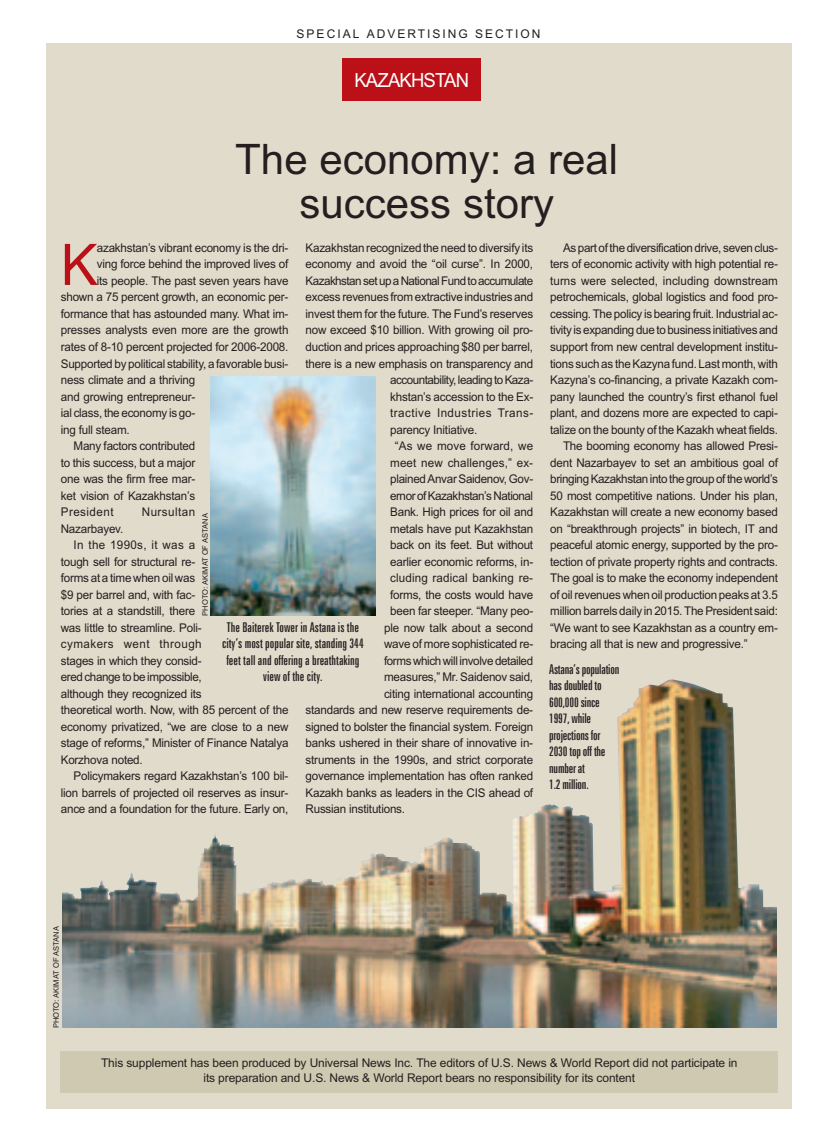
<style>
.page{position:relative;width:839px;height:1136px;background:#fff}
.page>*{position:absolute;margin:0;border:0;box-sizing:border-box;transform-origin:0 0}
.t1{font:57.3px "Arial MS";color:#bb1018}
.t2{font:42px/43.5px "Arial MS";color:#231f20;text-align:center}
.t3{font:19.5px "Arial MS";letter-spacing:-.045em;color:#fff;scale:.95 1}
.t4{font:extra-condensed 13.5px/16.5px "Zurich BT";color:#231f20;text-align:center}
.t5{font:extra-condensed 13.5px/16.5px "Zurich BT";letter-spacing:-.02em;color:#231f20}
.t6{font:12px/14.2px "Arial MS";letter-spacing:-.015em;color:#231f20;text-align:center}
.t7{font:12px "Arial MS";letter-spacing:.01em;color:#231f20}
.t8{font:12px "Arial MS";letter-spacing:.04em;color:#231f20}
.t9{font:12px "Arial MS";letter-spacing:-.045em;color:#231f20}
.t10{font:12px "Arial MS";letter-spacing:.005em;color:#231f20}
.t11{font:12px "Arial MS";letter-spacing:-.04em;color:#231f20}
.t12{font:12px "Arial MS";letter-spacing:-.035em;color:#231f20}
.t13{font:12px "Arial MS";letter-spacing:.165em;color:#231f20}
.t14{font:12px "Arial MS";letter-spacing:.025em;color:#231f20}
.t15{font:7.5px "Helvetica";color:#231f20}
</style>
<div class="page">
<img style="left:46px;top:43px;width:746px;height:1066px">
<p class="t13" style="left:297px;top:29px;width:245px">SPECIAL ADVERTISING SECTION</p>
<p class="t3" style="left:354px;top:73px;width:122px">KAZAKHSTAN</p>
<p class="t2" style="left:235px;top:142px;width:384px">The economy: a real success story</p>
<p class="t6" style="left:305px;top:242px;width:229px">Kazakhstan recognized the need to diversify its</p>
<p class="t6" style="left:305px;top:258px;width:229px">economy and avoid the “oil curse”. In 2000,</p>
<p class="t9" style="left:305px;top:276px;width:229px">Kazakhstan set up a National Fund to accumulate</p>
<p class="t6" style="left:305px;top:291px;width:229px">excess revenues from extractive industries and</p>
<p class="t6" style="left:305px;top:308px;width:229px">invest them for the future. The Fund’s reserves</p>
<p class="t6" style="left:305px;top:324px;width:229px">now exceed $10 billion. With growing oil pro-</p>
<p class="t6" style="left:305px;top:341px;width:229px">duction and prices approaching $80 per barrel,</p>
<p class="t6" style="left:305px;top:357px;width:229px">there is a new emphasis on transparency and</p>
<p class="t11" style="left:390px;top:375px;width:144px">accountability, leading to Kaza-</p>
<p class="t6" style="left:390px;top:390px;width:144px">khstan’s accession to the Ex-</p>
<p class="t8" style="left:390px;top:408px;width:144px">tractive Industries Trans-</p>
<p class="t6" style="left:390px;top:423px;width:89px">parency Initiative.</p>
<p class="t7" style="left:395px;top:441px;width:140px">“As we move forward, we</p>
<p class="t7" style="left:390px;top:458px;width:144px">meet new challenges,” ex-</p>
<p class="t6" style="left:390px;top:473px;width:144px">plained Anvar Saidenov, Gov-</p>
<p class="t12" style="left:390px;top:491px;width:144px">ernor of Kazakhstan’s National</p>
<p class="t6" style="left:390px;top:506px;width:144px">Bank. High prices for oil and</p>
<p class="t6" style="left:390px;top:522px;width:144px">metals have put Kazakhstan</p>
<p class="t6" style="left:390px;top:539px;width:145px">back on its feet. But without</p>
<p class="t6" style="left:390px;top:555px;width:144px">earlier economic reforms, in-</p>
<p class="t7" style="left:390px;top:573px;width:144px">cluding radical banking re-</p>
<p class="t6" style="left:390px;top:588px;width:144px">forms, the costs would have</p>
<p class="t6" style="left:390px;top:605px;width:144px">been far steeper. “Many peo-</p>
<p class="t6" style="left:384px;top:621px;width:151px">ple now talk about a second</p>
<p class="t6" style="left:384px;top:638px;width:151px">wave of more sophisticated re-</p>
<p class="t6" style="left:384px;top:654px;width:151px">forms which will involve detailed</p>
<p class="t6" style="left:384px;top:671px;width:151px">measures,” Mr. Saidenov said,</p>
<p class="t6" style="left:384px;top:687px;width:151px">citing international accounting</p>
<p class="t6" style="left:305px;top:704px;width:229px">standards and new reserve requirements de-</p>
<p class="t6" style="left:305px;top:720px;width:229px">signed to bolster the financial system. Foreign</p>
<p class="t6" style="left:305px;top:737px;width:229px">banks ushered in their share of innovative in-</p>
<p class="t6" style="left:305px;top:753px;width:229px">struments in the 1990s, and strict corporate</p>
<p class="t6" style="left:305px;top:770px;width:229px">governance implementation has often ranked</p>
<p class="t6" style="left:305px;top:786px;width:229px">Kazakh banks as leaders in the CIS ahead of</p>
<p class="t6" style="left:305px;top:803px;width:101px">Russian institutions.</p>
<p class="t1" style="left:61px;top:244px;width:39px">K</p>
<p class="t6" style="left:97px;top:242px;width:193px">azakhstan’s vibrant economy is the dri-</p>
<p class="t6" style="left:97px;top:258px;width:193px">ving force behind the improved lives of</p>
<p class="t6" style="left:97px;top:275px;width:193px">its people. The past seven years have</p>
<p class="t6" style="left:61px;top:291px;width:229px">shown a 75 percent growth, an economic per-</p>
<p class="t6" style="left:61px;top:308px;width:229px">formance that has astounded many. What im-</p>
<p class="t6" style="left:61px;top:324px;width:229px">presses analysts even more are the growth</p>
<p class="t6" style="left:61px;top:341px;width:229px">rates of 8-10 percent projected for 2006-2008.</p>
<p class="t6" style="left:61px;top:357px;width:229px">Supported by political stability, a favorable busi-</p>
<p class="t6" style="left:61px;top:374px;width:136px">ness climate and a thriving</p>
<p class="t6" style="left:61px;top:390px;width:136px">and growing entrepreneur-</p>
<p class="t6" style="left:61px;top:407px;width:136px">ial class, the economy is go-</p>
<p class="t6" style="left:61px;top:423px;width:71px">ing full steam.</p>
<p class="t6" style="left:74px;top:440px;width:123px">Many factors contributed</p>
<p class="t6" style="left:61px;top:456px;width:136px">to this success, but a major</p>
<p class="t6" style="left:61px;top:473px;width:136px">one was the firm free mar-</p>
<p class="t6" style="left:61px;top:489px;width:136px">ket vision of Kazakhstan’s</p>
<p class="t8" style="left:61px;top:507px;width:54px">President</p>
<p class="t8" style="left:142px;top:507px;width:55px">Nursultan</p>
<p class="t6" style="left:61px;top:522px;width:64px">Nazarbayev.</p>
<p class="t14" style="left:74px;top:540px;width:123px">In the 1990s, it was a</p>
<p class="t6" style="left:61px;top:555px;width:136px">tough sell for structural re-</p>
<p class="t6" style="left:61px;top:572px;width:136px">forms at a time when oil was</p>
<p class="t6" style="left:61px;top:588px;width:136px">$9 per barrel and, with fac-</p>
<p class="t6" style="left:61px;top:605px;width:136px">tories at a standstill, there</p>
<p class="t6" style="left:61px;top:621px;width:142px">was little to streamline. Poli-</p>
<p class="t8" style="left:61px;top:639px;width:142px">cymakers went through</p>
<p class="t6" style="left:61px;top:654px;width:142px">stages in which they consid-</p>
<p class="t6" style="left:61px;top:671px;width:142px">ered change to be impossible,</p>
<p class="t6" style="left:61px;top:687px;width:142px">although they recognized its</p>
<p class="t6" style="left:61px;top:704px;width:229px">theoretical worth. Now, with 85 percent of the</p>
<p class="t6" style="left:61px;top:720px;width:229px">economy privatized, “we are close to a new</p>
<p class="t6" style="left:61px;top:737px;width:229px">stage of reforms,” Minister of Finance Natalya</p>
<p class="t6" style="left:61px;top:753px;width:84px">Korzhova noted.</p>
<p class="t6" style="left:74px;top:770px;width:216px">Policymakers regard Kazakhstan’s 100 bil-</p>
<p class="t6" style="left:61px;top:786px;width:229px">lion barrels of projected oil reserves as insur-</p>
<p class="t6" style="left:61px;top:803px;width:229px">ance and a foundation for the future. Early on,</p>
<p class="t15" style="left:203px;top:615px;width:104px;rotate:-90deg">PHOTO: AKIMAT OF ASTANA</p>
<p class="t4" style="left:222px;top:619px;width:143px">The Baiterek Tower in Astana is the city’s most popular site, standing 344 feet tall and offering a breathtaking view of the city.</p>
<p class="t6" style="left:563px;top:242px;width:216px">As part of the diversification drive, seven clus-</p>
<p class="t6" style="left:550px;top:258px;width:229px">ters of economic activity with high potential re-</p>
<p class="t10" style="left:550px;top:276px;width:229px">turns were selected, including downstream</p>
<p class="t6" style="left:550px;top:291px;width:229px">petrochemicals, global logistics and food pro-</p>
<p class="t6" style="left:550px;top:308px;width:229px">cessing. The policy is bearing fruit. Industrial ac-</p>
<p class="t6" style="left:550px;top:324px;width:229px">tivity is expanding due to business initiatives and</p>
<p class="t6" style="left:550px;top:341px;width:229px">support from new central development institu-</p>
<p class="t6" style="left:550px;top:357px;width:229px">tions such as the Kazyna fund. Last month, with</p>
<p class="t6" style="left:550px;top:374px;width:229px">Kazyna’s co-financing, a private Kazakh com-</p>
<p class="t6" style="left:550px;top:390px;width:229px">pany launched the country’s first ethanol fuel</p>
<p class="t6" style="left:550px;top:407px;width:229px">plant, and dozens more are expected to capi-</p>
<p class="t6" style="left:550px;top:423px;width:229px">talize on the bounty of the Kazakh wheat fields.</p>
<p class="t6" style="left:563px;top:440px;width:216px">The booming economy has allowed Presi-</p>
<p class="t6" style="left:550px;top:456px;width:229px">dent Nazarbayev to set an ambitious goal of</p>
<p class="t6" style="left:550px;top:473px;width:229px">bringing Kazakhstan into the group of the world’s</p>
<p class="t6" style="left:550px;top:489px;width:229px">50 most competitive nations. Under his plan,</p>
<p class="t6" style="left:550px;top:506px;width:229px">Kazakhstan will create a new economy based</p>
<p class="t6" style="left:550px;top:522px;width:229px">on “breakthrough projects” in biotech, IT and</p>
<p class="t6" style="left:550px;top:539px;width:229px">peaceful atomic energy, supported by the pro-</p>
<p class="t6" style="left:550px;top:555px;width:229px">tection of private property rights and contracts.</p>
<p class="t6" style="left:550px;top:572px;width:229px">The goal is to make the economy independent</p>
<p class="t6" style="left:550px;top:588px;width:229px">of oil revenues when oil production peaks at 3.5</p>
<p class="t6" style="left:550px;top:605px;width:229px">million barrels daily in 2015. The President said:</p>
<p class="t6" style="left:550px;top:621px;width:229px">“We want to see Kazakhstan as a country em-</p>
<p class="t6" style="left:550px;top:638px;width:199px">bracing all that is new and progressive.”</p>
<p class="t5" style="left:549px;top:661px;width:72px">Astana’s population has doubled to<br>600,000 since<br>1997, while projections for<br>2030 top off the number at<br>1.2 million.</p>
<p class="t15" style="left:53px;top:1027px;width:104px;rotate:-90deg">PHOTO: AKIMAT OF ASTANA</p>
<p class="t6" style="left:101px;top:1056px;width:638px">This supplement has been produced by Universal News Inc. The editors of U.S. News &amp; World Report did not participate in its preparation and U.S. News &amp; World Report bears no responsibility for its content</p>
</div>
